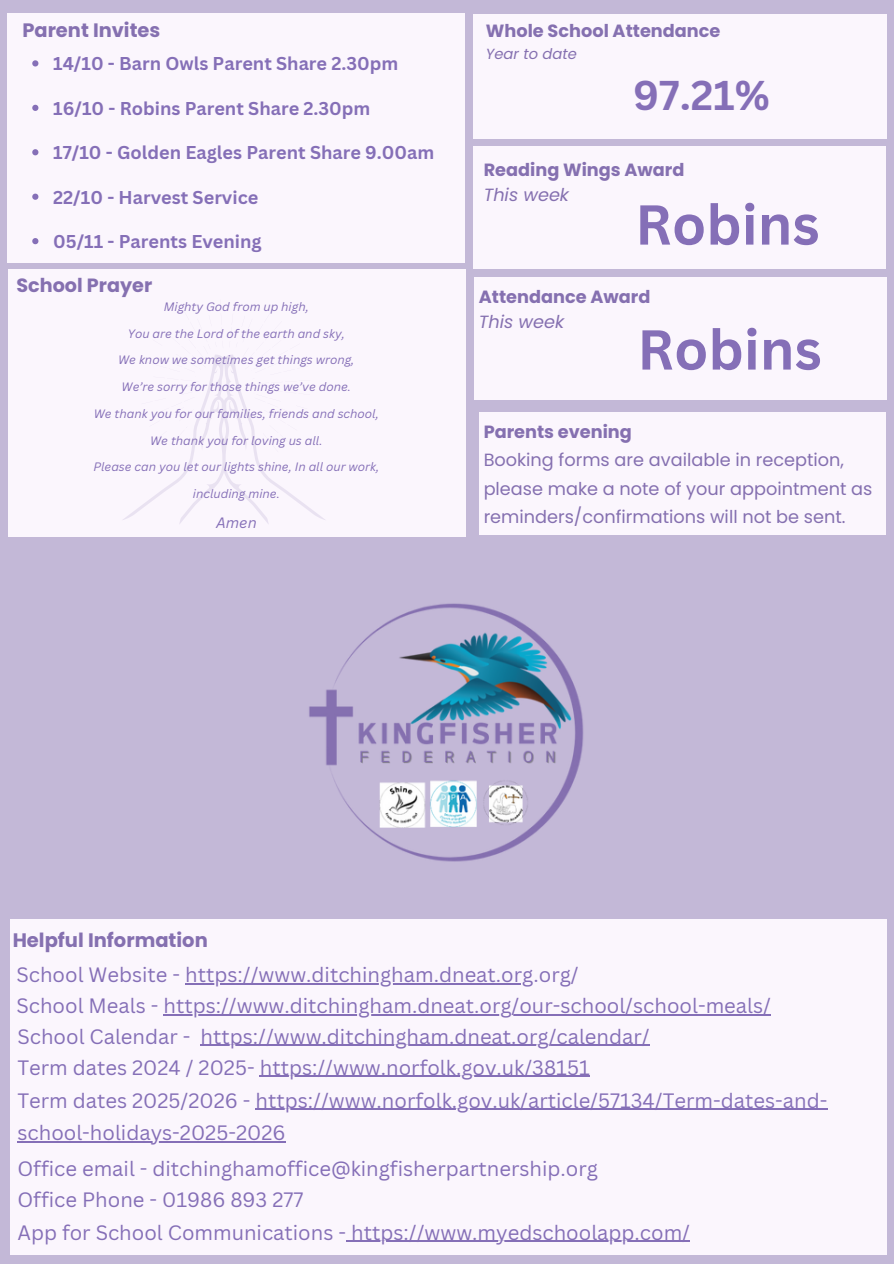
<style>
.page{position:relative;width:894px;height:1264px;background:#fff}
.page>*{position:absolute;margin:0;border:0;box-sizing:border-box;transform-origin:0 0}
.t1{font:700 54.9px "Canva Sans";color:#856fb7}
.t2{font:700 40.5px "Canva Sans";color:#856fb7}
.t3{font:20.25px "Canva Sans";color:#856fb7}
.t4{font:700 19.5px "Poppins";color:#8570b0}
.t5{font:700 19.35px "Poppins";color:#8570b0}
.t6{font:700 19.2px "Poppins";color:#8570b0}
.t7{font:700 18.15px "Canva Sans";color:#856fb7}
.t8{font:17.7px/28.2px "Poppins";color:#8570b0}
.t9{font:700 17.7px "Poppins";color:#8570b0}
.t10{font:italic 17.7px "Poppins";color:#8570b0}
.t11{font:italic 14.7px "Poppins";color:#8570b0}
.t12{font:italic 14.7px "Canva Sans";color:#856fb7}
.t13{font:italic 11.85px "Canva Sans";color:#856fb7}
</style>
<div class="page">
<div style="left:0;top:0;width:893px;height:1263px;background:#c3b8d7"></div>
<div style="left:8px;top:269px;width:457px;height:267px;background:#fbf6fd"></div>
<svg style="left:123px;top:355px;width:202px;height:169px"></svg>
<div style="left:11px;top:919px;width:875px;height:335px;background:#fbf6fd"></div>
<div style="left:8px;top:13px;width:457px;height:249px;background:#fbf6fd"></div>
<div style="left:473px;top:14px;width:413px;height:124px;background:#fbf6fd"></div>
<img style="left:309px;top:603px;width:275px;height:259px">
<hr style="left:185px;top:983px;width:348px;height:1px;background:#856fb7">
<hr style="left:163px;top:1014px;width:608px;height:1px;background:#856fb7">
<hr style="left:200px;top:1044px;width:449px;height:1px;background:#856fb7">
<hr style="left:260px;top:1075px;width:330px;height:1px;background:#856fb7">
<hr style="left:255px;top:1108px;width:572px;height:1px;background:#856fb7">
<hr style="left:17px;top:1141px;width:268px;height:1px;background:#856fb7">
<hr style="left:346px;top:1240px;width:344px;height:1px;background:#856fb7">
<svg style="left:32px;top:60px;width:6px;height:6px"></svg>
<svg style="left:32px;top:105px;width:6px;height:6px"></svg>
<svg style="left:32px;top:149px;width:6px;height:6px"></svg>
<svg style="left:32px;top:194px;width:6px;height:6px"></svg>
<svg style="left:32px;top:238px;width:6px;height:6px"></svg>
<div style="left:473px;top:146px;width:412px;height:123px;background:#fbf6fd"></div>
<div style="left:474px;top:277px;width:412px;height:123px;background:#fbf6fd"></div>
<div style="left:478px;top:412px;width:407px;height:123px;background:#fbf6fd"></div>
<h4 class="t5" style="left:22px;top:17px;width:139px">Parent Invites</h4>
<h4 class="t7" style="left:53px;top:51px;width:346px">14/10 - Barn Owls Parent Share 2.30pm</h4>
<h4 class="t7" style="left:53px;top:95px;width:319px">16/10 - Robins Parent Share 2.30pm</h4>
<h4 class="t7" style="left:53px;top:140px;width:382px">17/10 - Golden Eagles Parent Share 9.00am</h4>
<h4 class="t7" style="left:53px;top:184px;width:207px">22/10 - Harvest Service</h4>
<h4 class="t7" style="left:53px;top:228px;width:210px">05/11 - Parents Evening</h4>
<p class="t6" style="left:16px;top:272px;width:137px">School Prayer</p>
<p class="t13" style="left:164px;top:298px;width:146px">Mighty God from up high,</p>
<p class="t13" style="left:128px;top:325px;width:219px">You are the Lord of the earth and sky,</p>
<p class="t13" style="left:118px;top:352px;width:238px">We know we sometimes get things wrong,</p>
<p class="t13" style="left:122px;top:378px;width:231px">We’re sorry for those things we’ve done.</p>
<p class="t13" style="left:94px;top:405px;width:286px">We thank you for our families, friends and school,</p>
<p class="t13" style="left:150px;top:432px;width:174px">We thank you for loving us all.</p>
<h3 class="t13" style="left:93px;top:458px;width:287px">Please can you let our lights shine, In all our work,</h3>
<h3 class="t13" style="left:193px;top:485px;width:88px">including mine.</h3>
<p class="t12" style="left:216px;top:512px;width:42px">Amen</p>
<h4 class="t9" style="left:485px;top:19px;width:236px">Whole School Attendance</h4>
<h4 class="t11" style="left:485px;top:43px;width:92px">Year to date</h4>
<h2 class="t2" style="left:633px;top:66px;width:138px">97.21%</h2>
<p class="t9" style="left:483px;top:158px;width:202px">Reading Wings Award</p>
<p class="t10" style="left:483px;top:182px;width:87px">This week</p>
<h1 class="t1" style="left:635px;top:186px;width:186px">Robins</h1>
<p class="t9" style="left:478px;top:284px;width:173px">Attendance Award</p>
<p class="t10" style="left:478px;top:309px;width:87px">This week</p>
<h1 class="t1" style="left:637px;top:311px;width:186px">Robins</h1>
<p class="t9" style="left:483px;top:419px;width:150px">Parents evening</p>
<p class="t8" style="left:483px;top:446px;width:390px">Booking forms are available in reception, please make a note of your appointment as reminders/confirmations will not be sent.</p>
<p class="t4" style="left:13px;top:926px;width:197px">Helpful Information</p>
<p class="t3" style="left:16px;top:960px;width:563px">School Website - https://www.ditchingham.dneat.org.org/</p>
<p class="t3" style="left:16px;top:991px;width:755px">School Meals - https://www.ditchingham.dneat.org/our-school/school-meals/</p>
<p class="t3" style="left:17px;top:1022px;width:174px">School Calendar -</p>
<h5 class="t3" style="left:200px;top:1022px;width:450px">https://www.ditchingham.dneat.org/calendar/</h5>
<h2 class="t3" style="left:17px;top:1052px;width:573px">Term dates 2024 / 2025- https://www.norfolk.gov.uk/38151</h2>
<h1 class="t3" style="left:17px;top:1086px;width:811px">Term dates 2025/2026 - https://www.norfolk.gov.uk/article/57134/Term-dates-and-</h1>
<h1 class="t3" style="left:17px;top:1118px;width:269px">school-holidays-2025-2026</h1>
<h5 class="t3" style="left:17px;top:1154px;width:582px">Office email - ditchinghamoffice@kingfisherpartnership.org</h5>
<p class="t3" style="left:17px;top:1184px;width:287px">Office Phone - 01986 893 277</p>
<h3 class="t3" style="left:17px;top:1217px;width:674px">App for School Communications - https://www.myedschoolapp.com/</h3>
</div>
